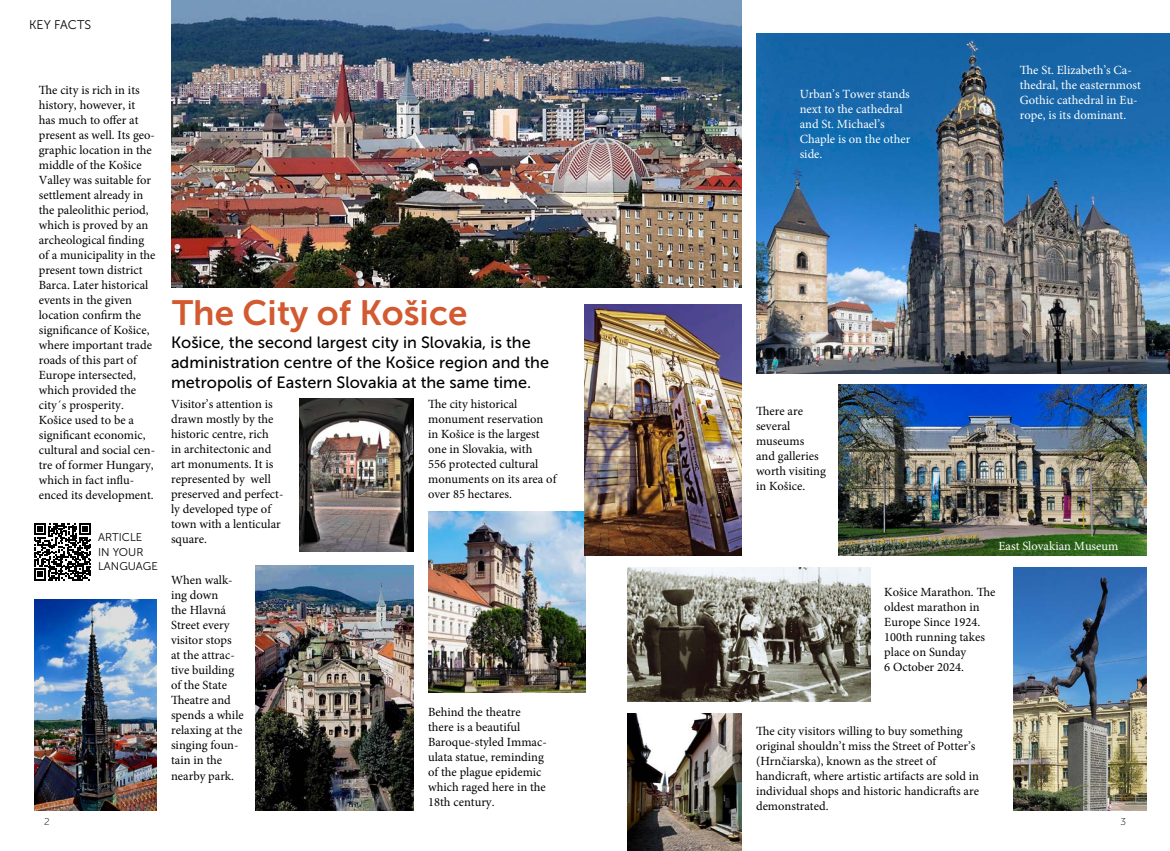
<style>
.page{position:relative;width:1170px;height:851px;background:#fff}
.page>*{position:absolute;margin:0;border:0;box-sizing:border-box;transform-origin:0 0}
.t1{font:35px "Museo Sans 700";color:#d35a30}
.t2{font:16.25px/20px "Museo Sans 500";color:#000}
.t3{font:12.5px/15px "Minion Pro";color:#000}
.t4{font:12.5px/15px "Minion Pro";color:#fff}
.t5{font:12.5px "Museo Sans 300";color:#000}
.t6{font:11.25px/14.4px "Museo Sans 300";color:#000}
.t7{font:10px "Museo Sans 100";color:#000}
</style>
<div class="page">
<img style="left:838px;top:384px;width:308px;height:171px">
<img style="left:756px;top:33px;width:413px;height:340px">
<img style="left:428px;top:511px;width:157px;height:181px">
<img style="left:299px;top:399px;width:115px;height:152px">
<img style="left:585px;top:305px;width:156px;height:250px">
<img style="left:255px;top:565px;width:159px;height:245px">
<img style="left:171px;top:0;width:570px;height:287px">
<img style="left:627px;top:713px;width:114px;height:137px">
<img style="left:1013px;top:567px;width:133px;height:243px">
<img style="left:627px;top:567px;width:243px;height:134px">
<img style="left:34px;top:599px;width:123px;height:211px">
<svg style="left:34px;top:523px;width:57px;height:57px"></svg>
<p class="t5" style="left:29px;top:18px;width:64px">KEY FACTS</p>
<p class="t3" style="left:39px;top:82px;width:118px">The city is rich in its history, however, it<br>has much to offer at present as well. Its geo&shy;graphic location in the middle of the Košice<br>Valley was suitable for settlement already in the paleolithic period, which is proved by an archeological finding of a municipality in the present town district<br>Barca. Later historical events in the given location confirm the significance of Košice, where important trade roads of this part of<br>Europe intersected, which provided the city´s prosperity.<br>Košice used to be a significant economic, cultural and social cen&shy;tre of former Hungary, which in fact influ&shy;enced its development.</p>
<p class="t6" style="left:98px;top:530px;width:61px">ARTICLE<br>IN YOUR<br>LANGUAGE</p>
<h1 class="t1" style="left:172px;top:293px;width:297px">The City of Košice</h1>
<h2 class="t2" style="left:171px;top:332px;width:379px">Košice, the second largest city in Slovakia, is the administration centre of the Košice region and the metropolis of Eastern Slovakia at the same time.</h2>
<p class="t4" style="left:799px;top:86px;width:112px">Urban’s Tower stands next to the cathedral and St. Michael’s<br>Chaple is on the other side.</p>
<p class="t4" style="left:1019px;top:63px;width:123px">The St. Elizabeth’s Ca&shy;thedral, the easternmost<br>Gothic cathedral in Eu&shy;rope, is its dominant.</p>
<p class="t3" style="left:171px;top:396px;width:114px">Visitor’s attention is drawn mostly by the historic centre, rich<br>in architectonic and art monuments. It is represented by well preserved and perfect&shy;ly developed type of town with a lenticular square.</p>
<p class="t3" style="left:171px;top:573px;width:74px">When walk&shy;ing down<br>the Hlavná<br>Street every visitor stops at the attrac&shy;tive building of the State<br>Theatre and spends a while relaxing at the singing foun&shy;tain in the nearby park.</p>
<p class="t3" style="left:428px;top:396px;width:130px">The city historical monument reservation in Košice is the largest one in Slovakia, with<br>556 protected cultural monuments on its area of over 85 hectares.</p>
<p class="t3" style="left:756px;top:403px;width:71px">There are several museums and galleries worth visiting in Košice.</p>
<p class="t4" style="left:998px;top:538px;width:121px">East Slovakian Museum</p>
<p class="t3" style="left:884px;top:584px;width:112px">Košice Marathon. The oldest marathon in<br>Europe Since 1924.<br>100th running takes place on Sunday<br>6 October 2024.</p>
<p class="t3" style="left:428px;top:704px;width:120px">Behind the theatre there is a beautiful<br>Baroque-styled Immac&shy;ulata statue, reminding of the plague epidemic which raged here in the<br>18th century.</p>
<p class="t3" style="left:756px;top:723px;width:224px">The city visitors willing to buy something original shouldn’t miss the Street of Potter’s (Hrnčiarska), known as the street of handicraft, where artistic artifacts are sold in individual shops and historic handicrafts are demonstrated.</p>
<p class="t7" style="left:44px;top:816px;width:7px">2</p>
<p class="t7" style="left:1120px;top:816px;width:7px">3</p>
</div>
